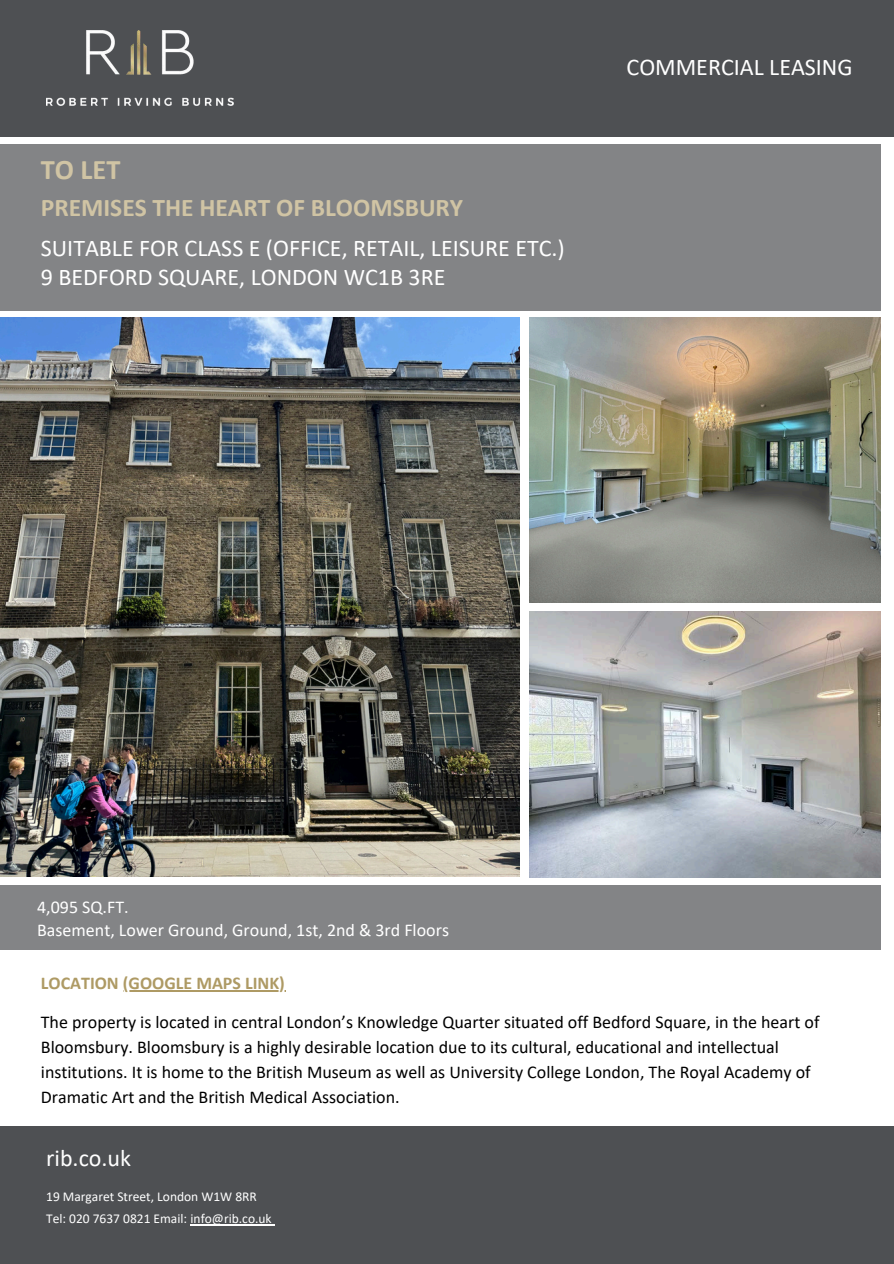
<style>
.page{position:relative;width:894px;height:1264px;background:#fff}
.page>*{position:absolute;margin:0;border:0;box-sizing:border-box;transform-origin:0 0}
.t1{font:700 28.35px "Calibri";color:#d0c4a4}
.t2{font:700 25.5px "Calibri";color:#d0c4a4}
.t3{font:24px "Calibri";color:#fff}
.t4{font:18px/24.8px "Calibri";color:#000}
.t5{font:18px/22.5px "Calibri";color:#fff}
.t6{font:700 18px "Calibri";color:#ae9a64}
.t7{font:13.5px "Calibri";color:#fff}
</style>
<div class="page">
<div style="left:0;top:0;width:893px;height:137px;background:#4e5053"></div>
<div style="left:0;top:144px;width:880px;height:167px;background:#838486"></div>
<div style="left:0;top:885px;width:880px;height:65px;background:#838486"></div>
<img style="left:46px;top:30px;width:187px;height:76px">
<img style="left:0;top:317px;width:519px;height:560px">
<img style="left:529px;top:611px;width:351px;height:266px">
<div style="left:0;top:1126px;width:893px;height:137px;background:#4e5053"></div>
<img style="left:529px;top:317px;width:351px;height:285px">
<hr style="left:123px;top:990px;width:162px;height:1px;background:#ae9a64">
<hr style="left:190px;top:1224px;width:82px;height:1px;background:#fff">
<p class="t1" style="left:41px;top:157px;width:81px">TO LET</p>
<h3 class="t2" style="left:41px;top:197px;width:423px">PREMISES THE HEART OF BLOOMSBURY</h3>
<p class="t3" style="left:41px;top:238px;width:525px">SUITABLE FOR CLASS E (OFFICE, RETAIL, LEISURE ETC.)</p>
<h3 class="t3" style="left:41px;top:267px;width:406px">9 BEDFORD SQUARE, LONDON WC1B 3RE</h3>
<h3 class="t3" style="left:626px;top:57px;width:227px">COMMERCIAL LEASING</h3>
<p class="t5" style="left:37px;top:897px;width:413px">4,095 SQ.FT.<br>Basement, Lower Ground, Ground, 1st, 2nd &amp; 3rd Floors</p>
<p class="t6" style="left:41px;top:975px;width:245px">LOCATION (GOOGLE MAPS LINK)</p>
<h6 class="t4" style="left:41px;top:1011px;width:780px">The property is located in central London’s Knowledge Quarter situated off Bedford Square, in the heart of</h6>
<h5 class="t4" style="left:41px;top:1036px;width:771px">Bloomsbury. Bloomsbury is a highly desirable location due to its cultural, educational and intellectual institutions. It is home to the British Museum as well as University College London, The Royal Academy of<br>Dramatic Art and the British Medical Association.</h5>
<h6 class="t3" style="left:46px;top:1147px;width:86px">rib.co.uk</h6>
<h4 class="t7" style="left:46px;top:1190px;width:212px">19 Margaret Street, London W1W 8RR</h4>
<p class="t7" style="left:46px;top:1212px;width:227px">Tel: 020 7637 0821 Email: info@rib.co.uk</p>
</div>
